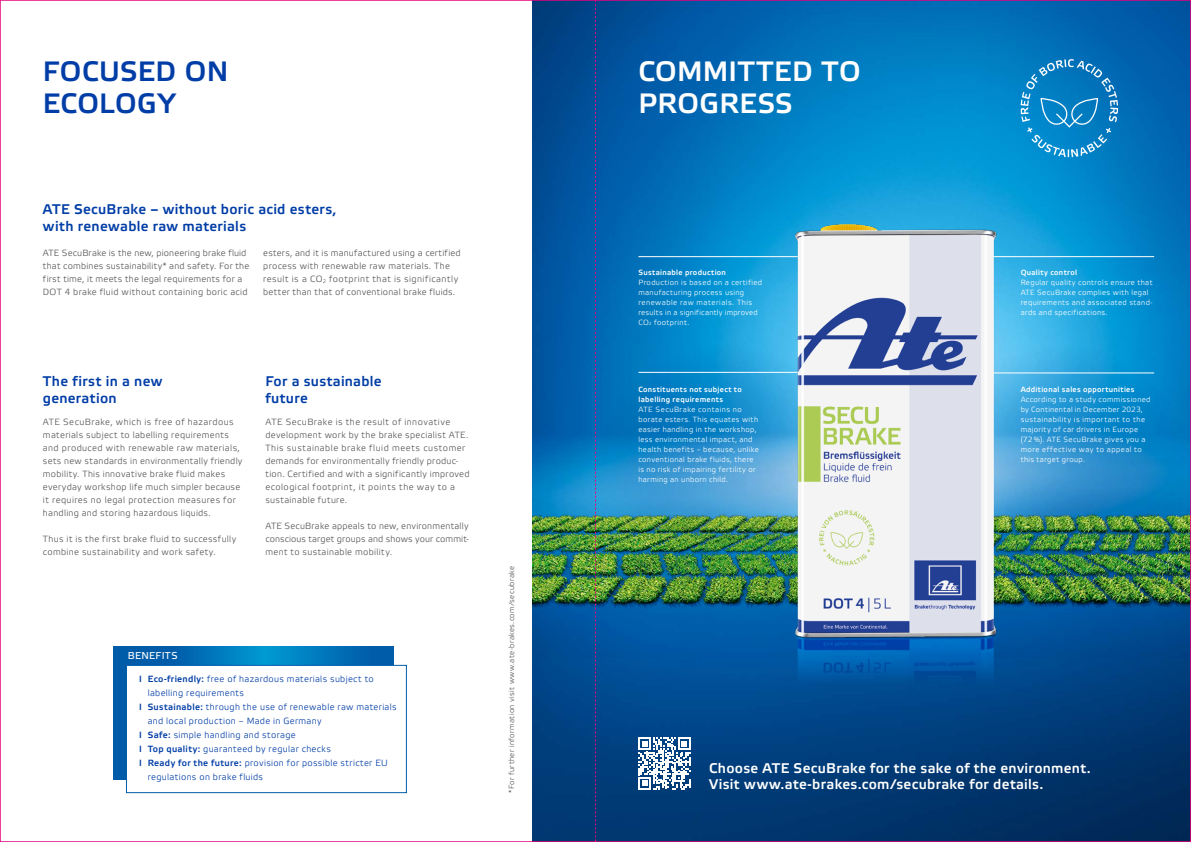
<style>
.page{position:relative;width:1191px;height:842px;background:#fff}
.page>*{position:absolute;margin:0;border:0;box-sizing:border-box;transform-origin:0 0}
.t1{font:500 28px/32px "Etelka";letter-spacing:.01em;color:#fff}
.t2{font:500 28px/32px "Etelka";letter-spacing:.015em;color:#003da6}
.t3{font:500 14px/16.5px "Etelka";letter-spacing:.02em;color:#003da6}
.t4{font:500 14px/16.5px "Etelka";letter-spacing:.02em;color:#fff}
.t5{font:10px "Etelka Text";letter-spacing:.025em;color:#fff}
.t6{font:300 9px/13px "Etelka";letter-spacing:.035em;color:#565656}
.t7{font:300 9px "Etelka";letter-spacing:.035em;color:#003da6}
.t8{font:300 7.5px/10px "Etelka";letter-spacing:.045em;color:#fff}
.t9{font:500 7.5px/10px "Etelka";letter-spacing:.04em;color:#fff}
.t10{font:300 7.5px "Etelka";letter-spacing:.045em;color:#565656}
.s1{font-weight:500}
</style>
<div class="page">
<img style="left:532px;top:2px;width:657px;height:838px">
<svg style="left:595px;top:343px;width:259px;height:259px;background:#0278be"></svg>
<div style="left:932px;top:343px;width:259px;height:259px;background:#007fc5;border-radius:50%"></div>
<img style="left:532px;top:459px;width:657px;height:199px">
<hr style="left:932px;top:256px;width:222px;height:1px;background:#fff">
<hr style="left:932px;top:373px;width:222px;height:1px;background:#fff">
<hr style="left:638px;top:256px;width:222px;height:1px;background:#fff">
<hr style="left:638px;top:372px;width:222px;height:1px;background:#fff">
<img style="left:680px;top:665px;width:459px;height:98px">
<img style="left:680px;top:654px;width:459px;height:11px">
<img style="left:680px;top:198px;width:459px;height:456px">
<svg style="left:114px;top:646px;width:279px;height:134px;background:#006db4"></svg>
<div style="left:126px;top:665px;width:281px;height:128px;background:#fff;border:1px solid #005ca9"></div>
<svg style="left:638px;top:737px;width:52px;height:52px"></svg>
<svg style="left:1020px;top:59px;width:98px;height:98px;background:#1b8ac8"></svg>
<svg style="left:595px;top:0;width:1px;height:841px"></svg>
<h1 class="t2" style="left:43px;top:56px;width:187px">FOCUSED ON<br>ECOLOGY</h1>
<h1 class="t1" style="left:638px;top:56px;width:224px">COMMITTED TO<br>PROGRESS</h1>
<h2 class="t3" style="left:43px;top:201px;width:295px">ATE SecuBrake – without boric acid esters, with renewable raw materials</h2>
<p class="t6" style="left:43px;top:247px;width:208px">ATE SecuBrake is the new, pioneering brake fluid that combines sustainability* and safety. For the first time, it meets the legal requirements for a DOT 4 brake fluid without containing boric acid</p>
<p class="t6" style="left:263px;top:247px;width:199px">esters, and it is manufactured using a certified process with renewable raw materials. The result is a CO<sub>2</sub> footprint that is significantly better than that of conventional brake fluids.</p>
<h2 class="t3" style="left:43px;top:374px;width:121px">The first in a new generation</h2>
<p class="t6" style="left:43px;top:416px;width:201px">ATE SecuBrake, which is free of hazardous materials subject to labelling requirements and produced with renewable raw materials, sets new standards in environmentally friendly mobility. This innovative brake fluid makes everyday workshop life much simpler because it requires no legal protection measures for handling and storing hazardous liquids.</p>
<p class="t6" style="left:43px;top:533px;width:195px">Thus it is the first brake fluid to successfully combine sustainability and work safety.</p>
<h2 class="t3" style="left:265px;top:374px;width:118px">For a sustainable future</h2>
<p class="t6" style="left:265px;top:416px;width:206px">ATE SecuBrake is the result of innovative development work by the brake specialist ATE.<br>This sustainable brake fluid meets customer demands for environmentally friendly produc&shy;tion. Certified and with a significantly improved ecological footprint, it points the way to a sustainable future.</p>
<p class="t6" style="left:265px;top:520px;width:205px;text-align:justify">ATE SecuBrake appeals to new, environmentally conscious target groups and shows your commit&shy;ment to sustainable mobility.</p>
<p class="t5" style="left:128px;top:650px;width:51px">BENEFITS</p>
<p class="t7" style="left:139px;top:673px;width:236px"><span class="s1">I Eco-friendly:</span> free of hazardous materials subject to</p>
<p class="t7" style="left:148px;top:687px;width:98px">labelling requirements</p>
<p class="t7" style="left:139px;top:701px;width:259px"><span class="s1">I Sustainable:</span> through the use of renewable raw materials</p>
<p class="t7" style="left:148px;top:715px;width:175px">and local production – Made in Germany</p>
<p class="t7" style="left:139px;top:729px;width:158px"><span class="s1">I Safe:</span> simple handling and storage</p>
<p class="t7" style="left:139px;top:743px;width:193px"><span class="s1">I Top quality:</span> guaranteed by regular checks</p>
<p class="t7" style="left:139px;top:757px;width:250px"><span class="s1">I Ready for the future:</span> provision for possible stricter EU</p>
<p class="t7" style="left:148px;top:771px;width:117px">regulations on brake fluids</p>
<p class="t10" style="left:507px;top:793px;width:229px;rotate:-90deg">*For further information visit www.ate-brakes.com/secubrake</p>
<p class="t9" style="left:638px;top:267px;width:89px">Sustainable production</p>
<p class="t8" style="left:638px;top:277px;width:125px">Production is based on a certified manufacturing process using renewable raw materials. This results in a significantly improved<br>CO<sub>2</sub> footprint.</p>
<p class="t9" style="left:638px;top:384px;width:105px">Constituents not subject to labelling requirements</p>
<p class="t8" style="left:638px;top:404px;width:122px">ATE SecuBrake contains no borate esters. This equates with easier handling in the workshop, less environmental impact, and health benefits – because, unlike conventional brake fluids, there is no risk of impairing fertility or harming an unborn child.</p>
<p class="t9" style="left:1020px;top:267px;width:58px">Quality control</p>
<p class="t8" style="left:1020px;top:277px;width:134px">Regular quality controls ensure that ATE SecuBrake complies with legal requirements and associated stand&shy;ards and specifications.</p>
<p class="t9" style="left:1020px;top:384px;width:115px">Additional sales opportunities</p>
<p class="t8" style="left:1020px;top:394px;width:131px">According to a study commissioned by Continental in December 2023, sustainability is important to the majority of car drivers in Europe (72 %). ATE SecuBrake gives you a more effective way to appeal to this target group.</p>
<h2 class="t4" style="left:709px;top:760px;width:383px">Choose ATE SecuBrake for the sake of the environment.<br>Visit www.ate-brakes.com/secubrake for details.</h2>
</div>
